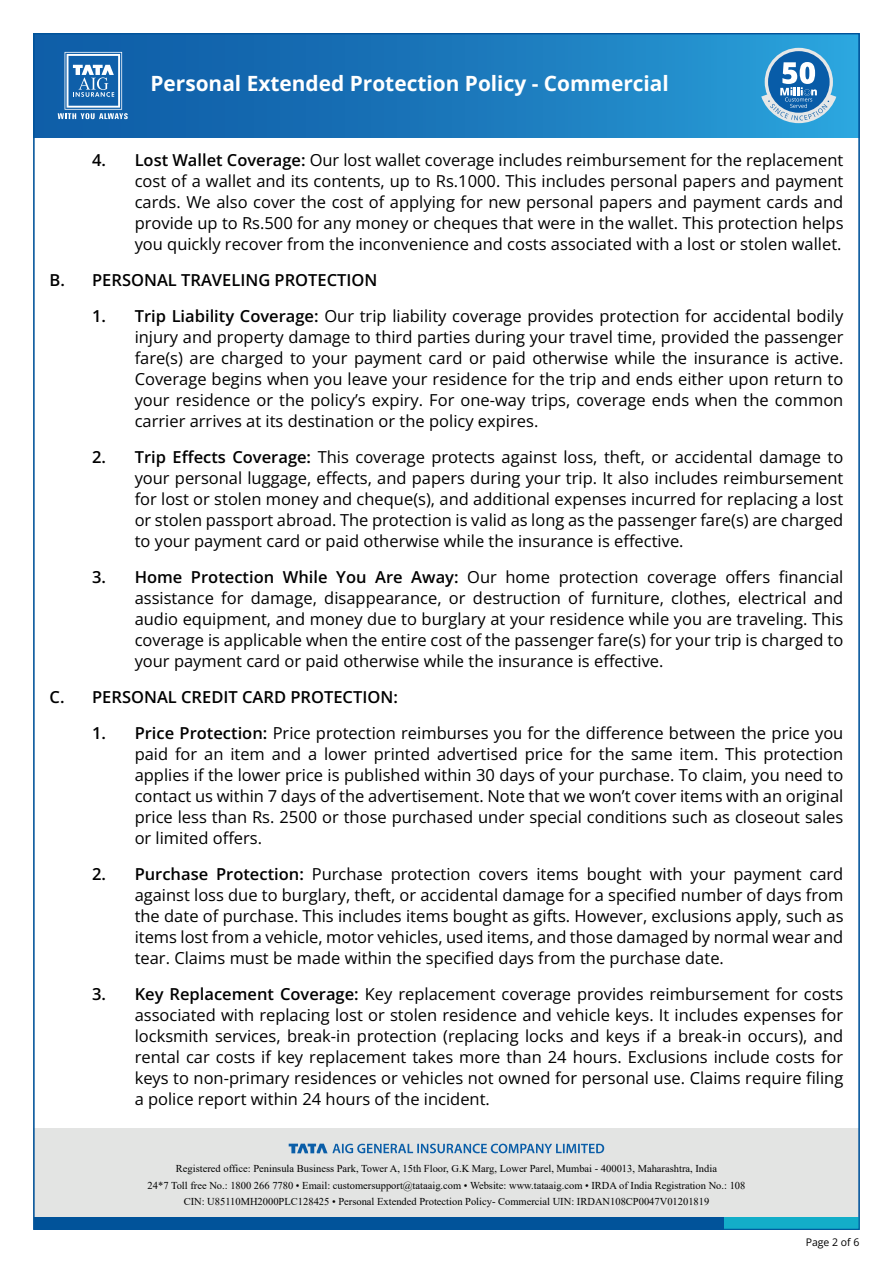
<style>
.page{position:relative;width:893px;height:1263px;background:#fff}
.page>*{position:absolute;margin:0;border:0;box-sizing:border-box;transform-origin:0 0}
.t1{font:700 21px "Open Sans";color:#fff}
.t2{font:16.5px/21px "Open Sans";color:#010101;text-align:justify}
.t3{font:600 16.5px "Open Sans";color:#010101}
.t4{font:10.5px/16.5px "Times New Roman";color:#010101;text-align:center}
.t5{font:10.5px "Open Sans";color:#010101}
.s1{font-weight:600}
</style>
<div class="page">
<div style="left:34px;top:1128px;width:825px;height:92px;background:#e3e4e3"></div>
<svg style="left:289px;top:1144px;width:315px;height:9px"></svg>
<div style="left:34px;top:34px;width:825px;height:103px;background:linear-gradient(to right,#0c55a1,#2aa0d9)"></div>
<svg style="left:58px;top:52px;width:70px;height:67px;background:#4d88bf"></svg>
<div style="left:34px;top:1217px;width:697px;height:12px;background:#01539a"></div>
<div style="left:724px;top:1217px;width:135px;height:12px;background:#13aec9"></div>
<svg style="left:765px;top:48px;width:68px;height:68px"></svg>
<div style="left:768px;top:51px;width:62px;height:62px;background:#085ca8;border-radius:50%"></div>
<svg style="left:761px;top:62px;width:75px;height:61px"></svg>
<p class="t1" style="left:150px;top:68px;width:520px">Personal Extended Protection Policy - Commercial</p>
<p class="t2" style="left:135px;top:149px;width:710px;text-indent:-43px"><span class="s1">4. Lost Wallet Coverage:</span> Our lost wallet coverage includes reimbursement for the replacement cost of a wallet and its contents, up to Rs.1000. This includes personal papers and payment cards. We also cover the cost of applying for new personal papers and payment cards and provide up to Rs.500 for any money or cheques that were in the wallet. This protection helps you quickly recover from the inconvenience and costs associated with a lost or stolen wallet.</p>
<p class="t3" style="left:50px;top:268px;width:329px">B. PERSONAL TRAVELING PROTECTION</p>
<p class="t2" style="left:135px;top:305px;width:710px;text-indent:-43px"><span class="s1">1. Trip Liability Coverage:</span> Our trip liability coverage provides protection for accidental bodily injury and property damage to third parties during your travel time, provided the passenger fare(s) are charged to your payment card or paid otherwise while the insurance is active.<br>Coverage begins when you leave your residence for the trip and ends either upon return to your residence or the policy’s expiry. For one-way trips, coverage ends when the common carrier arrives at its destination or the policy expires.</p>
<p class="t2" style="left:135px;top:446px;width:710px;text-indent:-43px"><span class="s1">2. Trip Effects Coverage:</span> This coverage protects against loss, theft, or accidental damage to your personal luggage, effects, and papers during your trip. It also includes reimbursement for lost or stolen money and cheque(s), and additional expenses incurred for replacing a lost or stolen passport abroad. The protection is valid as long as the passenger fare(s) are charged to your payment card or paid otherwise while the insurance is effective.</p>
<p class="t2" style="left:135px;top:566px;width:710px;text-indent:-43px"><span class="s1">3. Home Protection While You Are Away:</span> Our home protection coverage offers financial assistance for damage, disappearance, or destruction of furniture, clothes, electrical and audio equipment, and money due to burglary at your residence while you are traveling. This coverage is applicable when the entire cost of the passenger fare(s) for your trip is charged to your payment card or paid otherwise while the insurance is effective.</p>
<p class="t3" style="left:50px;top:685px;width:350px">C. PERSONAL CREDIT CARD PROTECTION:</p>
<p class="t2" style="left:135px;top:722px;width:710px;text-indent:-43px"><span class="s1">1. Price Protection:</span> Price protection reimburses you for the difference between the price you paid for an item and a lower printed advertised price for the same item. This protection applies if the lower price is published within 30 days of your purchase. To claim, you need to contact us within 7 days of the advertisement. Note that we won’t cover items with an original price less than Rs. 2500 or those purchased under special conditions such as closeout sales or limited offers.</p>
<p class="t2" style="left:135px;top:863px;width:710px;text-indent:-43px"><span class="s1">2. Purchase Protection:</span> Purchase protection covers items bought with your payment card against loss due to burglary, theft, or accidental damage for a specified number of days from the date of purchase. This includes items bought as gifts. However, exclusions apply, such as items lost from a vehicle, motor vehicles, used items, and those damaged by normal wear and tear. Claims must be made within the specified days from the purchase date.</p>
<p class="t2" style="left:135px;top:983px;width:710px;text-indent:-43px"><span class="s1">3. Key Replacement Coverage:</span> Key replacement coverage provides reimbursement for costs associated with replacing lost or stolen residence and vehicle keys. It includes expenses for locksmith services, break-in protection (replacing locks and keys if a break-in occurs), and rental car costs if key replacement takes more than 24 hours. Exclusions include costs for keys to non-primary residences or vehicles not owned for personal use. Claims require filing a police report within 24 hours of the incident.</p>
<p class="t4" style="left:148px;top:1160px;width:599px">Registered office: Peninsula Business Park, Tower A, 15th Floor, G.K Marg, Lower Parel, Mumbai - 400013, Maharashtra, India<br>24*7 Toll free No.: 1800 266 7780 • Email: customersupport@tataaig.com • Website: www.tataaig.com • IRDA of India Registration No.: 108<br>CIN: U85110MH2000PLC128425 • Personal Extended Protection Policy- Commercial UIN: IRDAN108CP0047V01201819</p>
<p class="t5" style="left:806px;top:1234px;width:55px">Page 2 of 6</p>
</div>
